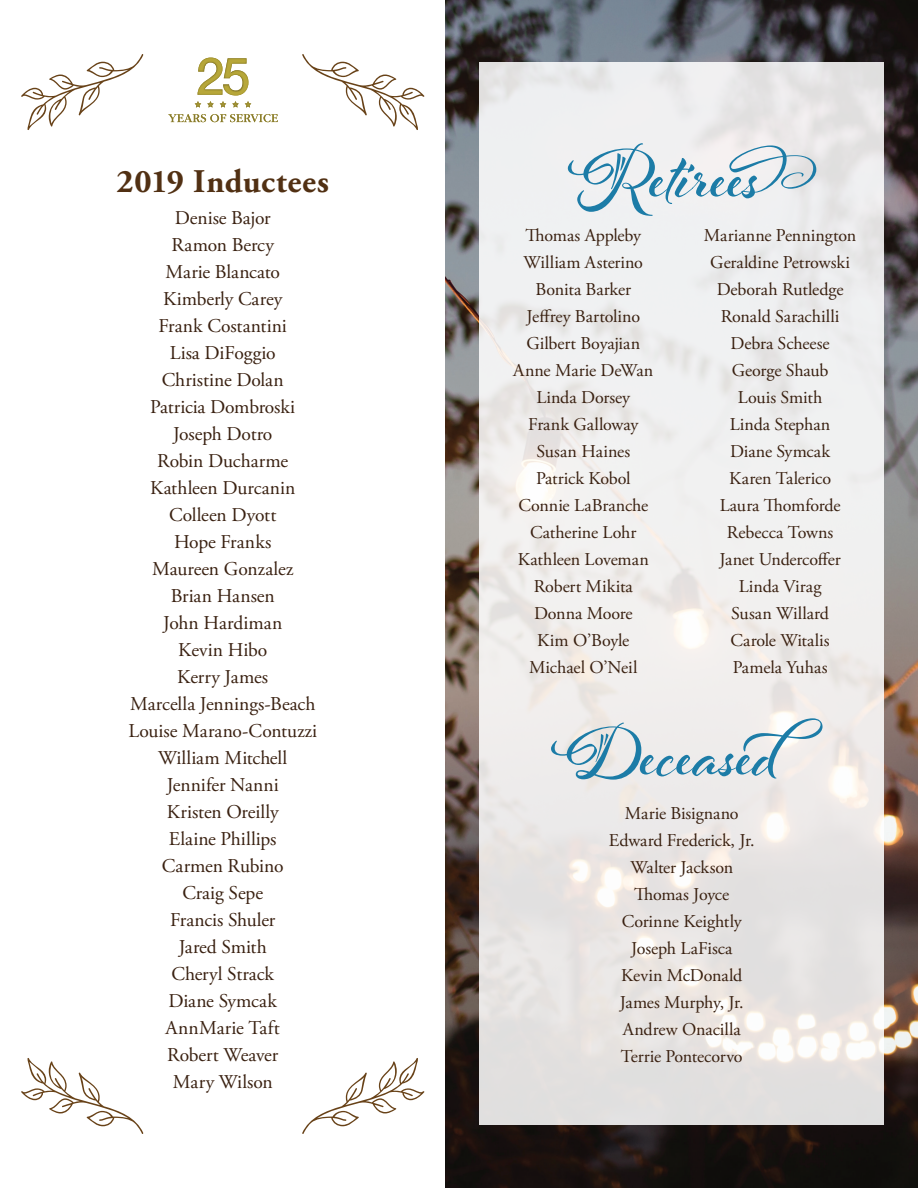
<style>
.page{position:relative;width:918px;height:1188px;background:#fff}
.page>*{position:absolute;margin:0;border:0;box-sizing:border-box;transform-origin:0 0}
.t1{font:700 73.5px "Al Fresco";color:#1c7ca7}
.t2{font:700 33px "Adobe Garamond Pro";letter-spacing:.02em;color:#513013}
.t3{font:19.5px "Adobe Garamond Pro";letter-spacing:-.005em;color:#392010}
.t4{font:18px "Adobe Garamond Pro";letter-spacing:-.005em;color:#392010}
</style>
<div class="page">
<img style="left:446px;top:0;width:472px;height:1188px">
<div style="left:479px;top:63px;width:405px;height:1062px;background:linear-gradient(to right,#edebea,#ecebea)"></div>
<img style="left:198px;top:58px;width:50px;height:37px">
<svg style="left:207px;top:101px;width:7px;height:7px"></svg>
<svg style="left:195px;top:101px;width:6px;height:7px"></svg>
<svg style="left:220px;top:101px;width:6px;height:7px"></svg>
<svg style="left:232px;top:101px;width:7px;height:7px"></svg>
<svg style="left:245px;top:101px;width:6px;height:7px"></svg>
<svg style="left:168px;top:114px;width:110px;height:8px"></svg>
<svg style="left:302px;top:54px;width:122px;height:76px"></svg>
<svg style="left:21px;top:54px;width:122px;height:76px"></svg>
<svg style="left:302px;top:1058px;width:122px;height:76px"></svg>
<svg style="left:21px;top:1058px;width:122px;height:76px"></svg>
<p class="t2" style="left:117px;top:162px;width:214px">2019 Inductees</p>
<p class="t3" style="left:175px;top:206px;width:97px">Denise Bajor</p>
<p class="t3" style="left:172px;top:233px;width:104px">Ramon Bercy</p>
<p class="t3" style="left:166px;top:260px;width:116px">Marie Blancato</p>
<p class="t3" style="left:163px;top:287px;width:121px">Kimberly Carey</p>
<p class="t3" style="left:158px;top:314px;width:130px">Frank Costantini</p>
<p class="t3" style="left:170px;top:341px;width:107px">Lisa DiFoggio</p>
<p class="t3" style="left:162px;top:368px;width:123px">Christine Dolan</p>
<p class="t3" style="left:150px;top:395px;width:146px">Patricia Dombroski</p>
<p class="t3" style="left:173px;top:422px;width:101px">Joseph Dotro</p>
<p class="t3" style="left:157px;top:449px;width:132px">Robin Ducharme</p>
<p class="t3" style="left:150px;top:476px;width:147px">Kathleen Durcanin</p>
<p class="t3" style="left:169px;top:503px;width:109px">Colleen Dyott</p>
<p class="t3" style="left:174px;top:530px;width:99px">Hope Franks</p>
<p class="t3" style="left:152px;top:557px;width:143px">Maureen Gonzalez</p>
<p class="t3" style="left:171px;top:584px;width:105px">Brian Hansen</p>
<p class="t3" style="left:163px;top:611px;width:121px">John Hardiman</p>
<p class="t3" style="left:178px;top:638px;width:91px">Kevin Hibo</p>
<p class="t3" style="left:177px;top:665px;width:92px">Kerry James</p>
<p class="t3" style="left:130px;top:692px;width:187px">Marcella Jennings-Beach</p>
<p class="t3" style="left:128px;top:719px;width:190px">Louise Marano-Contuzzi</p>
<p class="t3" style="left:158px;top:746px;width:131px">William Mitchell</p>
<p class="t3" style="left:167px;top:773px;width:114px">Jennifer Nanni</p>
<p class="t3" style="left:167px;top:800px;width:113px">Kristen Oreilly</p>
<p class="t3" style="left:169px;top:827px;width:109px">Elaine Phillips</p>
<p class="t3" style="left:162px;top:854px;width:123px">Carmen Rubino</p>
<p class="t3" style="left:182px;top:881px;width:82px">Craig Sepe</p>
<p class="t3" style="left:170px;top:908px;width:107px">Francis Shuler</p>
<p class="t3" style="left:179px;top:935px;width:90px">Jared Smith</p>
<p class="t3" style="left:172px;top:962px;width:104px">Cheryl Strack</p>
<p class="t3" style="left:168px;top:989px;width:110px">Diane Symcak</p>
<p class="t3" style="left:166px;top:1016px;width:116px">AnnMarie Taft</p>
<p class="t3" style="left:167px;top:1043px;width:112px">Robert Weaver</p>
<p class="t3" style="left:173px;top:1070px;width:101px">Mary Wilson</p>
<p class="t1" style="left:568px;top:128px;width:267px">Retirees</p>
<p class="t4" style="left:526px;top:224px;width:117px">Thomas Appleby</p>
<p class="t4" style="left:524px;top:251px;width:121px">William Asterino</p>
<p class="t4" style="left:536px;top:278px;width:97px">Bonita Barker</p>
<p class="t4" style="left:527px;top:305px;width:115px">Jeffrey Bartolino</p>
<p class="t4" style="left:527px;top:332px;width:115px">Gilbert Boyajian</p>
<p class="t4" style="left:513px;top:359px;width:142px">Anne Marie DeWan</p>
<p class="t4" style="left:536px;top:386px;width:95px">Linda Dorsey</p>
<p class="t4" style="left:528px;top:413px;width:112px">Frank Galloway</p>
<p class="t4" style="left:536px;top:440px;width:95px">Susan Haines</p>
<p class="t4" style="left:536px;top:467px;width:96px">Patrick Kobol</p>
<p class="t4" style="left:518px;top:494px;width:131px">Connie LaBranche</p>
<p class="t4" style="left:530px;top:521px;width:108px">Catherine Lohr</p>
<p class="t4" style="left:518px;top:548px;width:132px">Kathleen Loveman</p>
<p class="t4" style="left:534px;top:575px;width:101px">Robert Mikita</p>
<p class="t4" style="left:534px;top:602px;width:100px">Donna Moore</p>
<p class="t4" style="left:537px;top:629px;width:94px">Kim O’Boyle</p>
<p class="t4" style="left:529px;top:656px;width:110px">Michael O’Neil</p>
<p class="t4" style="left:704px;top:224px;width:154px">Marianne Pennington</p>
<p class="t4" style="left:710px;top:251px;width:141px">Geraldine Petrowski</p>
<p class="t4" style="left:717px;top:278px;width:128px">Deborah Rutledge</p>
<p class="t4" style="left:721px;top:305px;width:120px">Ronald Sarachilli</p>
<p class="t4" style="left:731px;top:332px;width:101px">Debra Scheese</p>
<p class="t4" style="left:732px;top:359px;width:98px">George Shaub</p>
<p class="t4" style="left:738px;top:386px;width:86px">Louis Smith</p>
<p class="t4" style="left:730px;top:413px;width:102px">Linda Stephan</p>
<p class="t4" style="left:730px;top:440px;width:102px">Diane Symcak</p>
<p class="t4" style="left:729px;top:467px;width:103px">Karen Talerico</p>
<p class="t4" style="left:720px;top:494px;width:122px">Laura Thomforde</p>
<p class="t4" style="left:727px;top:521px;width:108px">Rebecca Towns</p>
<p class="t4" style="left:719px;top:548px;width:123px">Janet Undercoffer</p>
<p class="t4" style="left:739px;top:575px;width:84px">Linda Virag</p>
<p class="t4" style="left:731px;top:602px;width:99px">Susan Willard</p>
<p class="t4" style="left:731px;top:629px;width:101px">Carole Witalis</p>
<p class="t4" style="left:733px;top:656px;width:96px">Pamela Yuhas</p>
<p class="t1" style="left:551px;top:706px;width:285px">Deceased</p>
<p class="t4" style="left:625px;top:802px;width:115px">Marie Bisignano</p>
<p class="t4" style="left:609px;top:829px;width:148px">Edward Frederick, Jr.</p>
<p class="t4" style="left:630px;top:856px;width:104px">Walter Jackson</p>
<p class="t4" style="left:634px;top:883px;width:97px">Thomas Joyce</p>
<p class="t4" style="left:622px;top:910px;width:122px">Corinne Keightly</p>
<p class="t4" style="left:631px;top:937px;width:103px">Joseph LaFisca</p>
<p class="t4" style="left:621px;top:964px;width:123px">Kevin McDonald</p>
<p class="t4" style="left:620px;top:991px;width:126px">James Murphy, Jr.</p>
<p class="t4" style="left:623px;top:1018px;width:120px">Andrew Onacilla</p>
<p class="t4" style="left:621px;top:1045px;width:123px">Terrie Pontecorvo</p>
</div>
